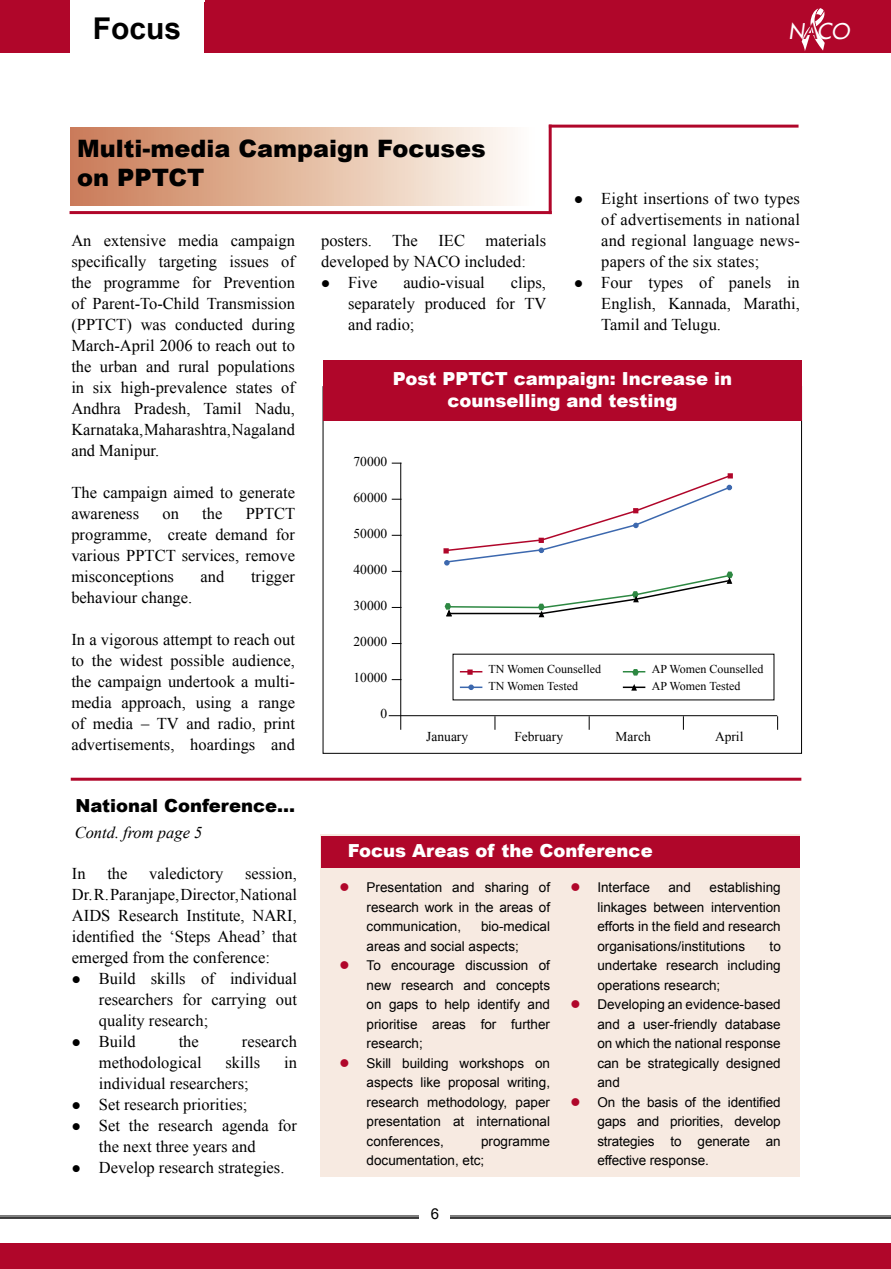
<style>
.page{position:relative;width:891px;height:1269px;background:#fff}
.page>*{position:absolute;margin:0;border:0;box-sizing:border-box;transform-origin:0 0}
.t1{font:700 30px "Arial";color:#000}
.t2{font:900 24px/28.8px "Arial";color:#000}
.t3{font:21.3px "Futura 2";color:#fff;scale:.9 1}
.t4{font:900 18px/21.6px "Arial";color:#fff;text-align:center}
.t5{font:900 18px "Arial";color:#000}
.t6{font:16.5px/21px "Times New Roman";color:#000;text-align:justify}
.t7{font:italic 16.5px "Times New Roman";color:#000}
.t8{font:15px "Arial";color:#000}
.t9{font:13.5px/19.5px "Arial";color:#000;text-align:justify}
.t10{font:13.5px "Times New Roman";color:#000}
.t11{font:12px/17.2px "Times New Roman";color:#000}
.s1{color:#b0062a}
</style>
<div class="page">
<div style="left:0;top:0;width:891px;height:53px;background:#b0062a"></div>
<div style="left:0;top:1243px;width:891px;height:26px;background:#b0062a"></div>
<hr style="left:0;top:1216px;width:891px;height:1px;background:#000">
<hr style="left:0;top:1217px;width:891px;height:2px;background:#000">
<div style="left:419px;top:1204px;width:31px;height:20px;background:#fff"></div>
<img style="left:802px;top:8px;width:23px;height:43px">
<div style="left:70px;top:0;width:134px;height:57px;background:#fff"></div>
<hr style="left:70px;top:211px;width:482px;height:3px;background:#b0062a">
<div style="left:70px;top:128px;width:468px;height:77px;background:linear-gradient(to right,#ca7b53,#fffff9)"></div>
<hr style="left:549px;top:125px;width:3px;height:89px;background:#b0062a">
<hr style="left:549px;top:125px;width:250px;height:3px;background:#b0062a">
<div style="left:323px;top:360px;width:479px;height:61px;background:#b0062a"></div>
<hr style="left:71px;top:778px;width:730px;height:3px;background:#b0062a">
<hr style="left:400px;top:463px;width:1px;height:267px;background:#000">
<hr style="left:389px;top:715px;width:388px;height:1px;background:#000">
<svg style="left:495px;top:716px;width:1px;height:14px"></svg>
<svg style="left:589px;top:716px;width:1px;height:14px"></svg>
<svg style="left:683px;top:716px;width:1px;height:14px"></svg>
<svg style="left:777px;top:716px;width:1px;height:14px"></svg>
<svg style="left:444px;top:473px;width:289px;height:145px"></svg>
<svg style="left:460px;top:669px;width:22px;height:6px"></svg>
<svg style="left:460px;top:685px;width:22px;height:5px"></svg>
<svg style="left:623px;top:669px;width:22px;height:7px"></svg>
<svg style="left:623px;top:684px;width:22px;height:7px"></svg>
<div style="left:321px;top:835px;width:479px;height:342px;background:#f7eae1"></div>
<div style="left:321px;top:836px;width:478px;height:31px;background:#b0062a"></div>
<h1 class="t1" style="left:93px;top:9px;width:90px">Focus</h1>
<p class="t3" style="left:789px;top:17px;width:73px">N<span class="s1">A</span>CO</p>
<h2 class="t2" style="left:77px;top:133px;width:410px">Multi-media Campaign Focuses on PPTCT</h2>
<p class="t6" style="left:71px;top:230px;width:225px">An extensive media campaign specifically targeting issues of the programme for Prevention of Parent-To-Child Transmission (PPTCT) was conducted during March-April 2006 to reach out to the urban and rural populations in six high-prevalence states of Andhra Pradesh, Tamil Nadu, Karnataka, Maharashtra, Nagaland and Manipur.</p>
<p class="t6" style="left:71px;top:482px;width:225px">The campaign aimed to generate awareness</p>
<p class="t6" style="left:162px;top:503px;width:18px">on</p>
<p class="t6" style="left:202px;top:503px;width:22px">the</p>
<p class="t6" style="left:71px;top:503px;width:225px;text-indent:174px">PPTCT programme, create demand for various PPTCT services, remove misconceptions</p>
<p class="t6" style="left:201px;top:566px;width:25px">and</p>
<p class="t6" style="left:251px;top:566px;width:45px">trigger</p>
<p class="t6" style="left:71px;top:587px;width:122px">behaviour change.</p>
<p class="t6" style="left:71px;top:629px;width:225px">In a vigorous attempt to reach out to the widest possible audience, the campaign undertook a multi&shy;media approach, using a range of media – TV and radio, print advertisements, hoardings and</p>
<p class="t5" style="left:75px;top:792px;width:221px">National Conference...</p>
<p class="t7" style="left:75px;top:821px;width:129px">Contd. from page 5</p>
<p class="t6" style="left:72px;top:863px;width:227px;text-indent:173px">session, Dr. R. Paranjape, Director, National AIDS Research Institute, NARI, identified the ‘Steps Ahead’ that emerged from the conference:</p>
<p class="t6" style="left:99px;top:968px;width:200px;text-indent:-27px">● Build skills of individual researchers for carrying out quality research;</p>
<p class="t6" style="left:72px;top:1031px;width:65px">● Build</p>
<p class="t6" style="left:179px;top:1031px;width:22px">the</p>
<p class="t6" style="left:242px;top:1031px;width:56px">research</p>
<p class="t6" style="left:99px;top:1052px;width:104px">methodological</p>
<p class="t6" style="left:225px;top:1052px;width:36px">skills</p>
<p class="t6" style="left:284px;top:1052px;width:14px">in</p>
<p class="t6" style="left:99px;top:1073px;width:151px">individual researchers;</p>
<p class="t6" style="left:72px;top:1094px;width:177px">● Set research priorities;</p>
<p class="t6" style="left:99px;top:1115px;width:200px;text-indent:-27px">● Set the research agenda for the next three years and</p>
<p class="t6" style="left:72px;top:1157px;width:214px">● Develop research strategies.</p>
<p class="t6" style="left:72px;top:863px;width:15px">In</p>
<p class="t6" style="left:107px;top:863px;width:22px">the</p>
<p class="t6" style="left:149px;top:863px;width:76px">valedictory</p>
<p class="t6" style="left:321px;top:230px;width:227px">posters. The IEC materials developed by NACO included:</p>
<p class="t6" style="left:321px;top:272px;width:58px">● Five</p>
<p class="t6" style="left:403px;top:272px;width:83px">audio-visual</p>
<p class="t6" style="left:348px;top:272px;width:200px;text-indent:163px">clips, separately produced for TV and radio;</p>
<p class="t6" style="left:601px;top:188px;width:200px;text-indent:-27px">● Eight insertions of two types of advertisements in national and regional language news&shy;papers of the six states;</p>
<p class="t6" style="left:601px;top:272px;width:200px;text-indent:-27px">● Four types of panels in English, Kannada, Marathi, Tamil and Telugu.</p>
<p class="t4" style="left:393px;top:367px;width:341px">Post PPTCT campaign: Increase in counselling and testing</p>
<p class="t10" style="left:354px;top:453px;width:35px">70000</p>
<p class="t10" style="left:354px;top:489px;width:35px">60000</p>
<p class="t10" style="left:354px;top:525px;width:35px">50000</p>
<p class="t10" style="left:354px;top:561px;width:35px">40000</p>
<p class="t10" style="left:354px;top:597px;width:35px">30000</p>
<p class="t10" style="left:354px;top:633px;width:35px">20000</p>
<p class="t10" style="left:354px;top:669px;width:35px">10000</p>
<p class="t10" style="left:381px;top:705px;width:8px">0</p>
<p class="t11" style="left:488px;top:660px;width:114px">TN Women Counselled<br>TN Women Tested</p>
<p class="t11" style="left:652px;top:660px;width:113px">AP Women Counselled<br>AP Women Tested</p>
<p class="t10" style="left:426px;top:727px;width:43px">January</p>
<p class="t10" style="left:514px;top:727px;width:50px">February</p>
<p class="t10" style="left:616px;top:727px;width:37px">March</p>
<p class="t10" style="left:715px;top:727px;width:30px">April</p>
<p class="t4" style="left:348px;top:840px;width:306px">Focus Areas of the Conference</p>
<p class="t9" style="left:367px;top:878px;width:185px;text-indent:-27px"><span class="s1">●</span> Presentation and sharing of research work in the areas of communication,</p>
<p class="t9" style="left:367px;top:917px;width:185px;text-indent:114px">bio-medical areas and social aspects;</p>
<p class="t9" style="left:367px;top:956px;width:185px;text-indent:-27px"><span class="s1">●</span> To encourage discussion of new research and concepts on gaps to help identify and prioritise areas for further research;</p>
<p class="t9" style="left:367px;top:1054px;width:185px;text-indent:-27px"><span class="s1">●</span> Skill building workshops on aspects like proposal writing, research methodology, paper presentation at international conferences,</p>
<p class="t9" style="left:367px;top:1132px;width:185px;text-indent:114px">programme documentation, etc;</p>
<p class="t8" style="left:431px;top:1204px;width:10px">6</p>
<p class="t9" style="left:570px;top:878px;width:81px"><span class="s1">●</span> Interface</p>
<p class="t9" style="left:668px;top:878px;width:24px">and</p>
<p class="t9" style="left:597px;top:878px;width:185px;text-indent:112px">establishing linkages between intervention efforts in the field and research organisations/institutions</p>
<p class="t9" style="left:597px;top:937px;width:185px;text-indent:172px">to undertake research including operations research;</p>
<p class="t9" style="left:597px;top:995px;width:185px;text-indent:-27px"><span class="s1">●</span> Developing an evidence-based and a user-friendly database on which the national response can be strategically designed and</p>
<p class="t9" style="left:597px;top:1093px;width:185px;text-indent:-27px"><span class="s1">●</span> On the basis of the identified gaps and priorities, develop strategies to generate an effective response.</p>
</div>
